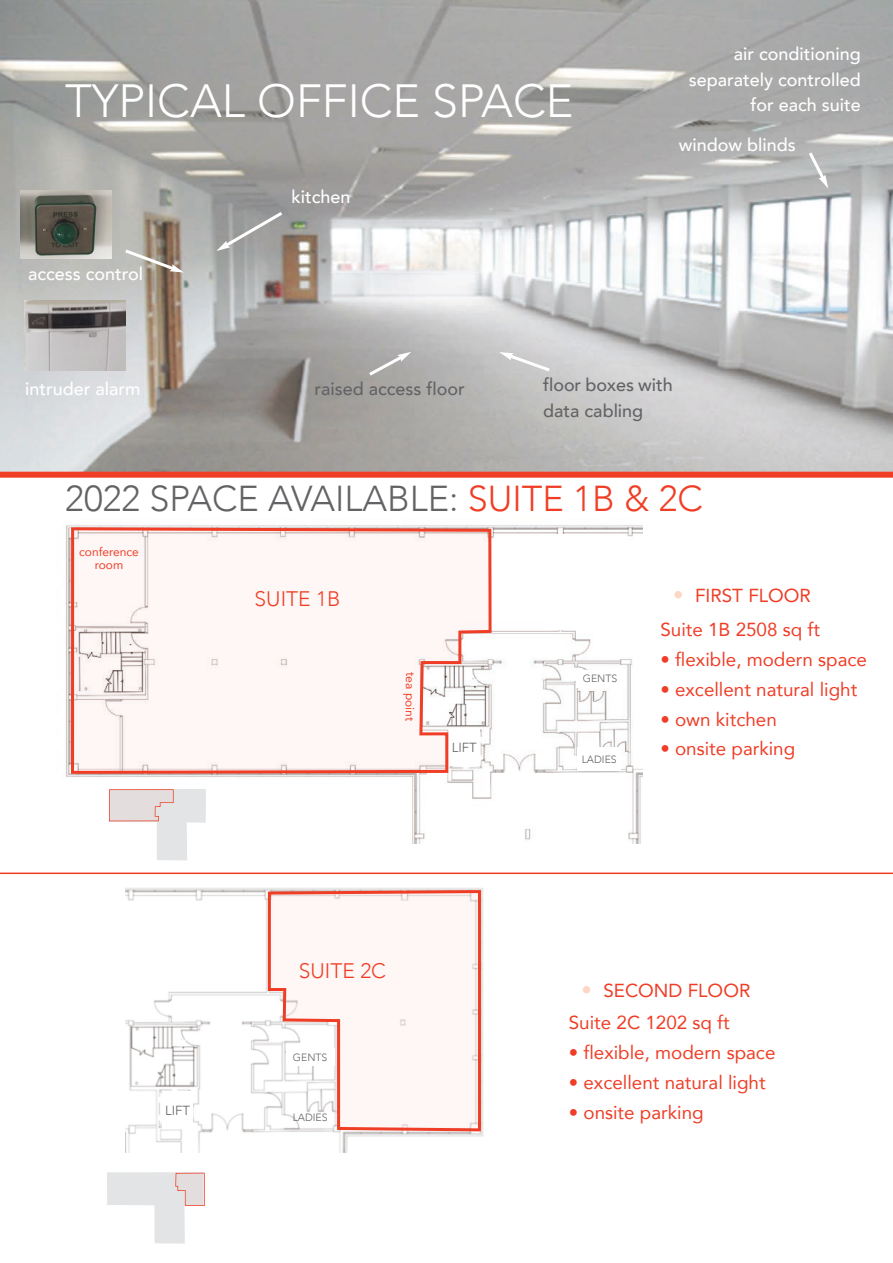
<style>
.page{position:relative;width:893px;height:1263px;background:#fff}
.page>*{position:absolute;margin:0;border:0;box-sizing:border-box;transform-origin:0 0}
.t1{font:300 46.5px "Avenir";color:#fff}
.t2{font:300 36px "Avenir";color:#636366}
.t3{font:300 21px "Avenir";color:#ef3e25}
.t4{font:18.75px "Avenir";color:#ef3d26}
.t5{font:500 18px/25.5px "Avenir";color:#fff;text-align:right}
.t6{font:500 18px/25.5px "Avenir";color:#636366}
.t7{font:300 13.2px "Avenir";color:#636366}
.t8{font:12px "Avenir";color:#ef3d26}
.t9{font:300 10.5px "Avenir";color:#636366}
.s1{color:#ef3e25}
.s2{font-size:20.7px;color:#fdd6c4}
</style>
<div class="page">
<img style="left:125px;top:888px;width:359px;height:264px">
<hr style="left:0;top:872px;width:893px;height:2px;background:#ef3d26">
<svg style="left:268px;top:890px;width:213px;height:241px"></svg>
<img style="left:65px;top:525px;width:577px;height:318px">
<svg style="left:71px;top:527px;width:421px;height:247px"></svg>
<img style="left:0;top:0;width:893px;height:472px">
<svg style="left:216px;top:209px;width:70px;height:42px;background:#a3a2a1"></svg>
<svg style="left:806px;top:149px;width:22px;height:40px"></svg>
<svg style="left:499px;top:352px;width:54px;height:22px"></svg>
<svg style="left:366px;top:352px;width:45px;height:26px"></svg>
<svg style="left:122px;top:247px;width:62px;height:26px;background:#ada59a"></svg>
<div style="left:0;top:472px;width:893px;height:6px;background:#ef3d26"></div>
<img style="left:21px;top:190px;width:90px;height:68px">
<img style="left:25px;top:300px;width:101px;height:70px">
<div style="left:577px;top:747px;width:44px;height:24px;background:#fff"></div>
<div style="left:576px;top:670px;width:49px;height:17px;background:#fff"></div>
<div style="left:286px;top:1049px;width:49px;height:17px;background:#fff"></div>
<div style="left:449px;top:728px;width:31px;height:37px;background:#fff"></div>
<div style="left:162px;top:1091px;width:31px;height:37px;background:#fff"></div>
<svg style="left:109px;top:789px;width:97px;height:71px"></svg>
<svg style="left:107px;top:1172px;width:98px;height:71px"></svg>
<div style="left:543px;top:534px;width:53px;height:96px;background:#fff"></div>
<p class="t1" style="left:65px;top:70px;width:510px">TYPICAL OFFICE SPACE</p>
<p class="t5" style="left:28px;top:262px;width:117px">access control</p>
<p class="t5" style="left:291px;top:184px;width:61px">kitchen</p>
<p class="t5" style="left:689px;top:42px;width:174px">air conditioning separately controlled for each suite</p>
<p class="t5" style="left:679px;top:133px;width:118px">window blinds</p>
<p class="t5" style="left:25px;top:377px;width:117px">intruder alarm</p>
<p class="t6" style="left:314px;top:376px;width:152px">raised access floor</p>
<p class="t6" style="left:543px;top:373px;width:131px">floor boxes with data cabling</p>
<p class="t2" style="left:65px;top:475px;width:639px">2022 SPACE AVAILABLE: <span class="s1">SUITE 1B &amp; 2C</span></p>
<p class="t8" style="left:79px;top:544px;width:61px">conference</p>
<p class="t8" style="left:95px;top:557px;width:30px">room</p>
<p class="t3" style="left:255px;top:585px;width:87px">SUITE 1B</p>
<p class="t8" style="left:418px;top:672px;width:50px;rotate:91deg">tea point</p>
<p class="t7" style="left:452px;top:739px;width:26px">LIFT</p>
<p class="t7" style="left:165px;top:1102px;width:26px">LIFT</p>
<p class="t3" style="left:299px;top:957px;width:89px">SUITE 2C</p>
<p class="t9" style="left:293px;top:1050px;width:36px">GENTS</p>
<p class="t9" style="left:293px;top:1110px;width:37px">LADIES</p>
<p class="t9" style="left:583px;top:672px;width:36px">GENTS</p>
<p class="t9" style="left:582px;top:752px;width:37px">LADIES</p>
<p class="t4" style="left:673px;top:583px;width:139px"><span class="s2">•</span> FIRST FLOOR</p>
<p class="t4" style="left:660px;top:617px;width:161px">Suite 1B 2508 sq ft</p>
<p class="t4" style="left:660px;top:647px;width:208px">• flexible, modern space</p>
<p class="t4" style="left:660px;top:677px;width:198px">• excellent natural light</p>
<p class="t4" style="left:660px;top:707px;width:118px">• own kitchen</p>
<p class="t4" style="left:660px;top:737px;width:136px">• onsite parking</p>
<p class="t4" style="left:582px;top:978px;width:170px"><span class="s2">•</span> SECOND FLOOR</p>
<p class="t4" style="left:569px;top:1010px;width:162px">Suite 2C 1202 sq ft</p>
<p class="t4" style="left:569px;top:1040px;width:208px">• flexible, modern space</p>
<p class="t4" style="left:569px;top:1070px;width:198px">• excellent natural light</p>
<p class="t4" style="left:569px;top:1100px;width:136px">• onsite parking</p>
</div>
